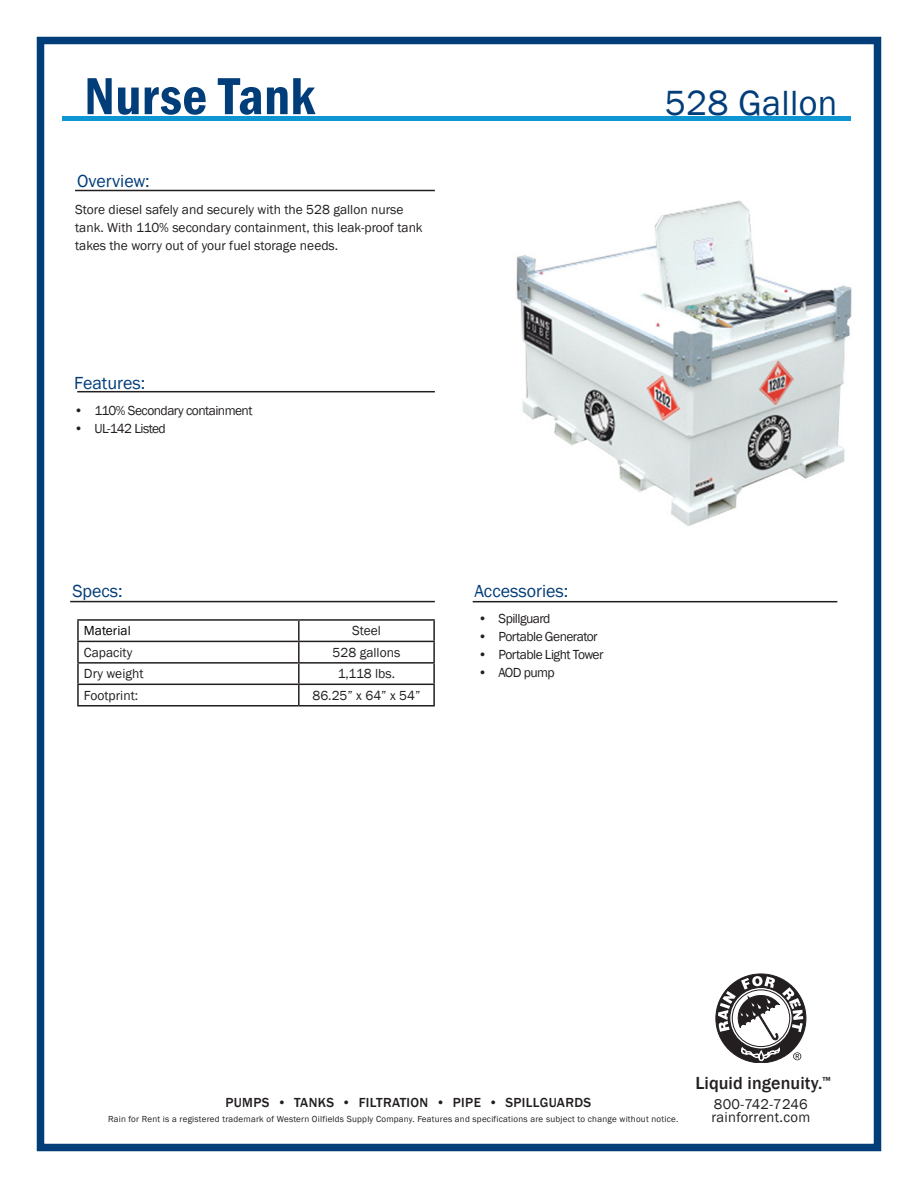
<style>
.page{position:relative;width:918px;height:1188px;background:#fff}
.page>*{position:absolute;margin:0;border:0;box-sizing:border-box;transform-origin:0 0}
.t1{font:600 condensed 54px "Franklin Gothic";letter-spacing:.01em;color:#003d79}
.t2{font:36px "Franklin Gothic";letter-spacing:.01em;color:#003d79}
.t3{font:18px "Franklin Gothic";color:#003d79}
.t4{font:500 18px "Franklin Gothic";letter-spacing:.005em;color:#231f20}
.t5{font:14.55px/13.5px "Franklin Gothic";letter-spacing:.02em;color:#231f20}
.t6{font:13.5px/18px "Franklin Gothic";color:#231f20}
.t7{font:13.5px "Franklin Gothic";letter-spacing:-.04em;color:#231f20}
.t8{font:500 13.5px "Franklin Gothic";letter-spacing:.025em;color:#231f20}
.t9{font:13.5px "Franklin Gothic";color:#000}
.t10{font:9px "Franklin Gothic";letter-spacing:.025em;color:#231f20}
</style>
<div class="page">
<div style="left:37px;top:37px;width:844px;height:1114px;border:8px solid #003d79"></div>
<hr style="left:62px;top:117px;width:788px;height:4px;background:#0e96d2">
<img style="left:516px;top:200px;width:336px;height:326px">
<hr style="left:75px;top:190px;width:360px;height:1px;background:#231f20">
<hr style="left:77px;top:391px;width:358px;height:1px;background:#231f20">
<hr style="left:70px;top:601px;width:365px;height:1px;background:#231f20">
<hr style="left:473px;top:601px;width:364px;height:1px;background:#231f20">
<svg style="left:716px;top:974px;width:90px;height:89px"></svg>
<hr style="left:77px;top:619px;width:222px;height:2px;background:#231f20">
<hr style="left:77px;top:621px;width:2px;height:20px;background:#231f20">
<hr style="left:299px;top:619px;width:136px;height:2px;background:#231f20">
<hr style="left:298px;top:621px;width:2px;height:20px;background:#231f20">
<hr style="left:433px;top:621px;width:2px;height:20px;background:#231f20">
<hr style="left:77px;top:641px;width:222px;height:1px;background:#231f20">
<hr style="left:77px;top:642px;width:2px;height:20px;background:#231f20">
<hr style="left:299px;top:641px;width:136px;height:1px;background:#231f20">
<hr style="left:298px;top:642px;width:2px;height:20px;background:#231f20">
<hr style="left:433px;top:642px;width:2px;height:20px;background:#231f20">
<hr style="left:77px;top:662px;width:222px;height:2px;background:#231f20">
<hr style="left:77px;top:664px;width:2px;height:20px;background:#231f20">
<hr style="left:299px;top:662px;width:136px;height:2px;background:#231f20">
<hr style="left:298px;top:664px;width:2px;height:20px;background:#231f20">
<hr style="left:433px;top:664px;width:2px;height:20px;background:#231f20">
<hr style="left:77px;top:684px;width:222px;height:1px;background:#231f20">
<hr style="left:77px;top:685px;width:2px;height:20px;background:#231f20">
<hr style="left:299px;top:684px;width:136px;height:1px;background:#231f20">
<hr style="left:298px;top:685px;width:2px;height:20px;background:#231f20">
<hr style="left:433px;top:685px;width:2px;height:20px;background:#231f20">
<hr style="left:77px;top:705px;width:222px;height:2px;background:#231f20">
<hr style="left:299px;top:705px;width:136px;height:2px;background:#231f20">
<h1 class="t1" style="left:84px;top:64px;width:232px">Nurse Tank</h1>
<h3 class="t3" style="left:77px;top:173px;width:74px">Overview:</h3>
<p class="t6" style="left:75px;top:202px;width:349px">Store diesel safely and securely with the 528 gallon nurse tank. With 110% secondary containment, this leak-proof tank takes the worry out of your fuel storage needs.</p>
<h3 class="t3" style="left:74px;top:375px;width:73px">Features:</h3>
<p class="t7" style="left:74px;top:402px;width:180px">• 110% Secondary containment</p>
<p class="t7" style="left:74px;top:420px;width:93px">• UL-142 Listed</p>
<h3 class="t3" style="left:72px;top:584px;width:52px">Specs:</h3>
<p class="t9" style="left:84px;top:625px;width:48px">Material</p>
<p class="t6" style="left:352px;top:623px;width:30px">Steel</p>
<p class="t6" style="left:84px;top:644px;width:50px">Capacity</p>
<p class="t6" style="left:333px;top:644px;width:69px">528 gallons</p>
<p class="t6" style="left:84px;top:666px;width:61px">Dry weight</p>
<p class="t6" style="left:338px;top:666px;width:59px">1,118 lbs.</p>
<p class="t6" style="left:84px;top:687px;width:56px">Footprint:</p>
<p class="t6" style="left:312px;top:687px;width:109px">86.25” x 64” x 54”</p>
<h3 class="t3" style="left:474px;top:584px;width:95px">Accessories:</h3>
<p class="t7" style="left:478px;top:610px;width:74px">• Spillguard</p>
<p class="t7" style="left:478px;top:628px;width:121px">• Portable Generator</p>
<p class="t7" style="left:478px;top:646px;width:127px">• Portable Light Tower</p>
<p class="t6" style="left:478px;top:664px;width:78px">• AOD pump</p>
<h2 class="t2" style="left:665px;top:88px;width:174px">528 Gallon</h2>
<h3 class="t4" style="left:695px;top:1075px;width:137px">Liquid ingenuity.<sup>™</sup></h3>
<p class="t8" style="left:226px;top:1094px;width:367px">PUMPS • TANKS • FILTRATION • PIPE • SPILLGUARDS</p>
<p class="t10" style="left:108px;top:1116px;width:572px">Rain for Rent is a registered trademark of Western Oilfields Supply Company. Features and specifications are subject to change without notice.</p>
<p class="t5" style="left:711px;top:1098px;width:100px">800-742-7246 rainforrent.com</p>
</div>
